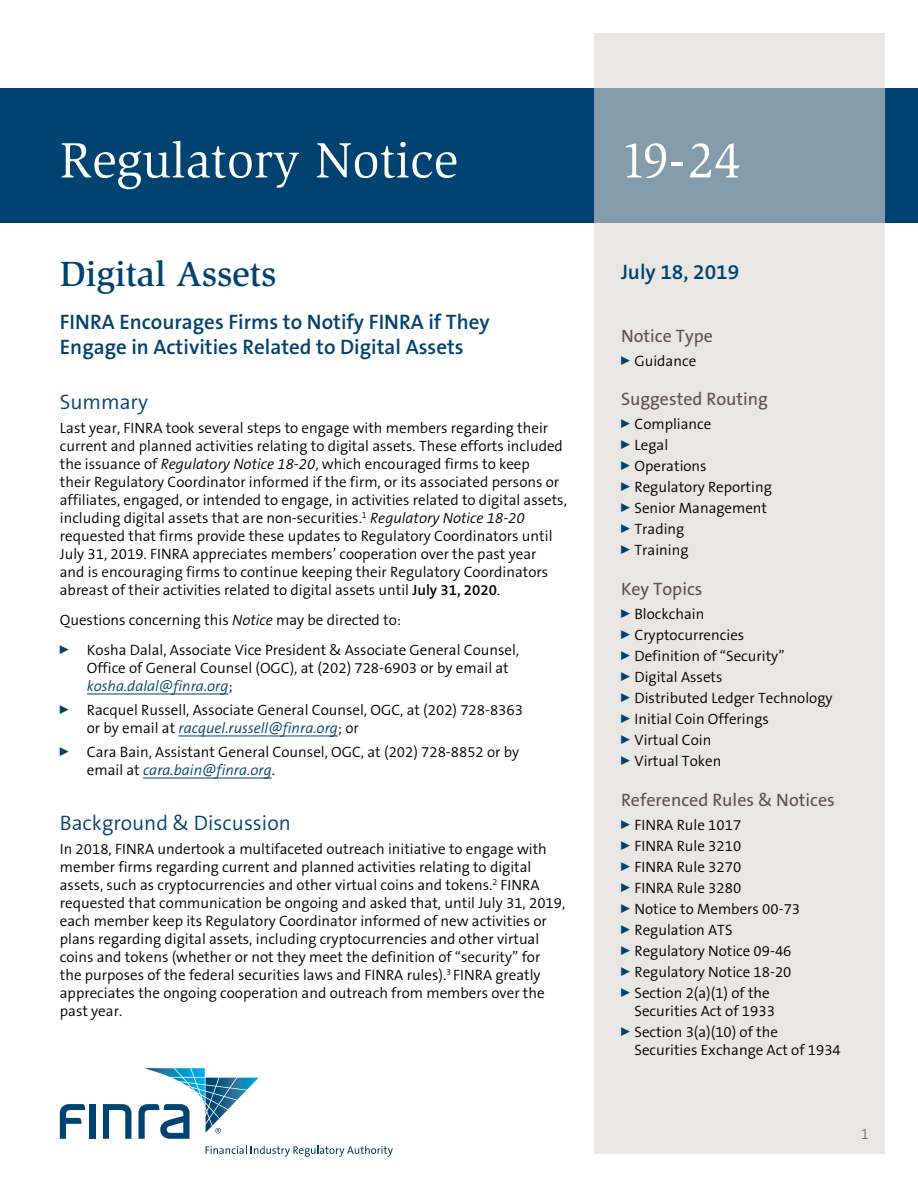
<style>
.page{position:relative;width:918px;height:1188px;background:#fff}
.page>*{position:absolute;margin:0;border:0;box-sizing:border-box;transform-origin:0 0}
.t1{font:51px "Slimbach LT";color:#fff}
.notice_head{font:500 36px "Slimbach LT";color:#004270}
.notice_head_sub{font:600 21px/25.2px "The Sans B6";color:#004270}
.head{font:300 21px "The Sans B4";color:#004270}
.attach_head{font:600 21px "The Sans B6";color:#004270}
.sidebar_head{font:18px "The Sans B5 Plain";color:#5e514e}
.text{font:300 15px/18px "The Sans B4";color:#000}
.t2{font:200 15px "The Sans B2";color:#5e514e}
.s1{font-style:italic}
.s2{font-family:"The Sans B6";font-weight:600}
.s3{font-style:italic;color:#004270}
</style>
<div class="page">
<div style="left:0;top:88px;width:918px;height:135px;background:#004270"></div>
<svg style="left:594px;top:34px;width:290px;height:1120px;background:#dcdddd"></svg>
<hr style="left:87px;top:694px;width:142px;height:1px;background:#004270">
<hr style="left:178px;top:736px;width:160px;height:1px;background:#004270">
<hr style="left:143px;top:778px;width:129px;height:1px;background:#004270">
<div style="left:90px;top:1104px;width:6px;height:35px;background:#004270"></div>
<svg style="left:103px;top:1104px;width:28px;height:35px"></svg>
<svg style="left:60px;top:1104px;width:25px;height:35px"></svg>
<svg style="left:206px;top:1146px;width:187px;height:11px"></svg>
<svg style="left:138px;top:1068px;width:121px;height:71px"></svg>
<h1 class="t1" style="left:60px;top:131px;width:400px">Regulatory Notice</h1>
<h1 class="t1" style="left:621px;top:131px;width:122px">19-24</h1>
<p class="notice_head" style="left:60px;top:252px;width:218px">Digital Assets</p>
<p class="notice_head_sub" style="left:60px;top:310px;width:431px">FINRA Encourages Firms to Notify FINRA if They<br>Engage in Activities Related to Digital Assets</p>
<p class="head" style="left:60px;top:390px;width:90px">Summary</p>
<p class="text" style="left:60px;top:419px;width:509px">Last year, FINRA took several steps to engage with members regarding their current and planned activities relating to digital assets. These efforts included the issuance of <span class="s1">Regulatory Notice 18-20</span>, which encouraged firms to keep<br>their Regulatory Coordinator informed if the firm, or its associated persons or affiliates, engaged, or intended to engage, in activities related to digital assets, including digital assets that are non-securities.<sup>1</sup> <span class="s1">Regulatory Notice 18-20 </span>requested that firms provide these updates to Regulatory Coordinators until July 31, 2019. FINRA appreciates members’ cooperation over the past year<br>and is encouraging firms to continue keeping their Regulatory Coordinators abreast of their activities related to digital assets until <span class="s2">July 31, 2020</span>.</p>
<p class="text" style="left:60px;top:611px;width:343px">Questions concerning this <span class="s1">Notice</span> may be directed to:</p>
<p class="text" style="left:87px;top:641px;width:434px;text-indent:-27px"><sup>0</sup> Kosha Dalal, Associate Vice President &amp; Associate General Counsel,<br>Office of General Counsel (OGC), at (202) 728-6903 or by email at <span class="s3">kosha.dalal@finra.org</span>;</p>
<p class="text" style="left:87px;top:701px;width:438px;text-indent:-27px"><sup>0</sup> Racquel Russell, Associate General Counsel, OGC, at (202) 728-8363 or by email at <span class="s3">racquel.russell@finra.org</span>; or</p>
<p class="text" style="left:87px;top:743px;width:434px;text-indent:-27px"><sup>0</sup> Cara Bain, Assistant General Counsel, OGC, at (202) 728-8852 or by email at <span class="s3">cara.bain@finra.org</span>.</p>
<p class="head" style="left:60px;top:811px;width:233px">Background &amp; Discussion</p>
<p class="text" style="left:60px;top:840px;width:507px">In 2018, FINRA undertook a multifaceted outreach initiative to engage with member firms regarding current and planned activities relating to digital assets, such as cryptocurrencies and other virtual coins and tokens.<sup>2</sup> FINRA requested that communication be ongoing and asked that, until July 31, 2019, each member keep its Regulatory Coordinator informed of new activities or plans regarding digital assets, including cryptocurrencies and other virtual coins and tokens (whether or not they meet the definition of “security” for the purposes of the federal securities laws and FINRA rules).<sup>3</sup> FINRA greatly appreciates the ongoing cooperation and outreach from members over the past year.</p>
<p class="attach_head" style="left:621px;top:260px;width:120px">July 18, 2019</p>
<p class="sidebar_head" style="left:621px;top:326px;width:93px">Notice Type</p>
<p class="text" style="left:621px;top:352px;width:77px"><sup>0</sup> Guidance</p>
<p class="sidebar_head" style="left:621px;top:390px;width:149px">Suggested Routing</p>
<p class="text" style="left:621px;top:416px;width:92px"><sup>0</sup> Compliance</p>
<p class="text" style="left:621px;top:437px;width:49px"><sup>0</sup> Legal</p>
<p class="text" style="left:621px;top:458px;width:87px"><sup>0</sup> Operations</p>
<p class="text" style="left:621px;top:479px;width:152px"><sup>0</sup> Regulatory Reporting</p>
<p class="text" style="left:621px;top:500px;width:148px"><sup>0</sup> Senior Management</p>
<p class="text" style="left:621px;top:521px;width:65px"><sup>0</sup> Trading</p>
<p class="text" style="left:621px;top:542px;width:69px"><sup>0</sup> Training</p>
<p class="sidebar_head" style="left:621px;top:579px;width:83px">Key Topics</p>
<p class="text" style="left:621px;top:605px;width:85px"><sup>0</sup> Blockchain</p>
<p class="text" style="left:621px;top:626px;width:125px"><sup>0</sup> Cryptocurrencies</p>
<p class="text" style="left:621px;top:647px;width:165px"><sup>0</sup> Definition of “Security”</p>
<p class="text" style="left:621px;top:668px;width:103px"><sup>0</sup> Digital Assets</p>
<p class="text" style="left:621px;top:689px;width:213px"><sup>0</sup> Distributed Ledger Technology</p>
<p class="text" style="left:621px;top:710px;width:149px"><sup>0</sup> Initial Coin Offerings</p>
<p class="text" style="left:621px;top:731px;width:92px"><sup>0</sup> Virtual Coin</p>
<p class="text" style="left:621px;top:752px;width:102px"><sup>0</sup> Virtual Token</p>
<p class="sidebar_head" style="left:621px;top:790px;width:215px">Referenced Rules &amp; Notices</p>
<p class="text" style="left:621px;top:816px;width:122px"><sup>0</sup> FINRA Rule 1017</p>
<p class="text" style="left:621px;top:837px;width:122px"><sup>0</sup> FINRA Rule 3210</p>
<p class="text" style="left:621px;top:858px;width:122px"><sup>0</sup> FINRA Rule 3270</p>
<p class="text" style="left:621px;top:879px;width:122px"><sup>0</sup> FINRA Rule 3280</p>
<p class="text" style="left:621px;top:900px;width:181px"><sup>0</sup> Notice to Members 00-73</p>
<p class="text" style="left:621px;top:921px;width:113px"><sup>0</sup> Regulation ATS</p>
<p class="text" style="left:621px;top:942px;width:172px"><sup>0</sup> Regulatory Notice 09-46</p>
<p class="text" style="left:621px;top:963px;width:172px"><sup>0</sup> Regulatory Notice 18-20</p>
<p class="text" style="left:634px;top:984px;width:142px;text-indent:-14px"><sup>0</sup> Section 2(a)(1) of the<br>Securities Act of 1933</p>
<p class="text" style="left:634px;top:1023px;width:208px;text-indent:-14px"><sup>0</sup> Section 3(a)(10) of the<br>Securities Exchange Act of 1934</p>
<p class="t2" style="left:861px;top:1126px;width:10px">1</p>
</div>
